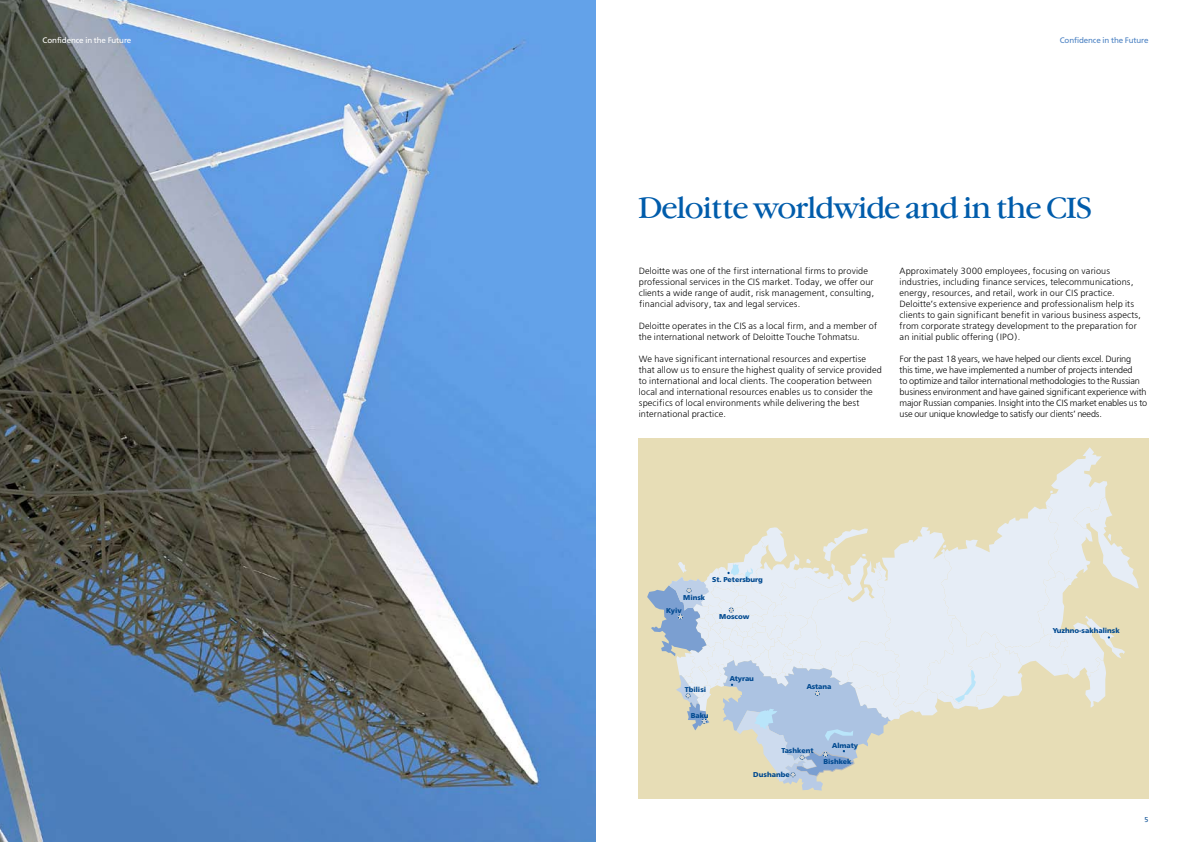
<style>
.page{position:relative;width:1191px;height:842px;background:#fff}
.page>*{position:absolute;margin:0;border:0;box-sizing:border-box;transform-origin:0 0}
.t1{font:29px "Garamond Book ITC";letter-spacing:-.04em;color:#005cab}
.t2{font:300 9px/11px "Free Set";letter-spacing:.01em;color:#000}
.t3{font:300 9px/11px "Free Set";letter-spacing:-.02em;color:#000}
.t4{font:8px "Free Set";letter-spacing:-.01em;color:#4c82c3}
.t5{font:8px "Free Set";letter-spacing:-.01em;color:#fff}
.t6{font:700 7.1px "Free Set";color:#004990}
</style>
<div class="page">
<img style="left:0;top:0;width:595px;height:842px">
<div style="left:638px;top:438px;width:510px;height:361px;background:#e7ddb6"></div>
<svg style="left:647px;top:447px;width:491px;height:344px"></svg>
<svg style="left:43px;top:817px;width:3px;height:5px"></svg>
<p class="t5" style="left:43px;top:35px;width:90px">Confidence in the Future</p>
<p class="t4" style="left:1059px;top:35px;width:90px">Confidence in the Future</p>
<h1 class="t1" style="left:638px;top:190px;width:455px">Deloitte worldwide and in the CIS</h1>
<p class="t2" style="left:639px;top:265px;width:237px">Deloitte was one of the first international firms to provide professional services in the CIS market. Today, we offer our clients a wide range of audit, risk management, consulting, financial advisory, tax and legal services.</p>
<p class="t2" style="left:639px;top:320px;width:240px">Deloitte operates in the CIS as a local firm, and a member of the international network of Deloitte Touche Tohmatsu.</p>
<p class="t2" style="left:639px;top:353px;width:244px">We have significant international resources and expertise that allow us to ensure the highest quality of service provided to international and local clients. The cooperation between local and international resources enables us to consider the specifics of local environments while delivering the best international practice.</p>
<p class="t2" style="left:899px;top:265px;width:243px">Approximately 3000 employees, focusing on various industries, including finance services, telecommunications, energy, resources, and retail, work in our CIS practice.<br>Deloitte’s extensive experience and professionalism help its clients to gain significant benefit in various business aspects, from corporate strategy development to the preparation for an initial public offering (IPO).</p>
<p class="t3" style="left:899px;top:353px;width:249px">For the past 18 years, we have helped our clients excel. During<br>this time, we have implemented a number of projects intended<br>to optimize and tailor international methodologies to the Russian business environment and have gained significant experience with major Russian companies. Insight into the CIS market enables us to use our unique knowledge to satisfy our clients’ needs.</p>
<p class="t6" style="left:712px;top:575px;width:52px">St. Petersburg</p>
<p class="t6" style="left:719px;top:612px;width:32px">Moscow</p>
<p class="t6" style="left:683px;top:593px;width:24px">Minsk</p>
<p class="t6" style="left:666px;top:607px;width:17px">Kyiv</p>
<p class="t6" style="left:685px;top:685px;width:23px">Tbilisi</p>
<p class="t6" style="left:690px;top:711px;width:19px">Baku</p>
<p class="t6" style="left:729px;top:674px;width:26px">Atyrau</p>
<p class="t6" style="left:806px;top:682px;width:26px">Astana</p>
<p class="t6" style="left:781px;top:746px;width:34px">Tashkent</p>
<p class="t6" style="left:832px;top:742px;width:27px">Almaty</p>
<p class="t6" style="left:823px;top:757px;width:30px">Bishkek</p>
<p class="t6" style="left:753px;top:770px;width:38px">Dushanbe</p>
<p class="t6" style="left:1052px;top:627px;width:69px">Yuzhno-sakhalinsk</p>
</div>
